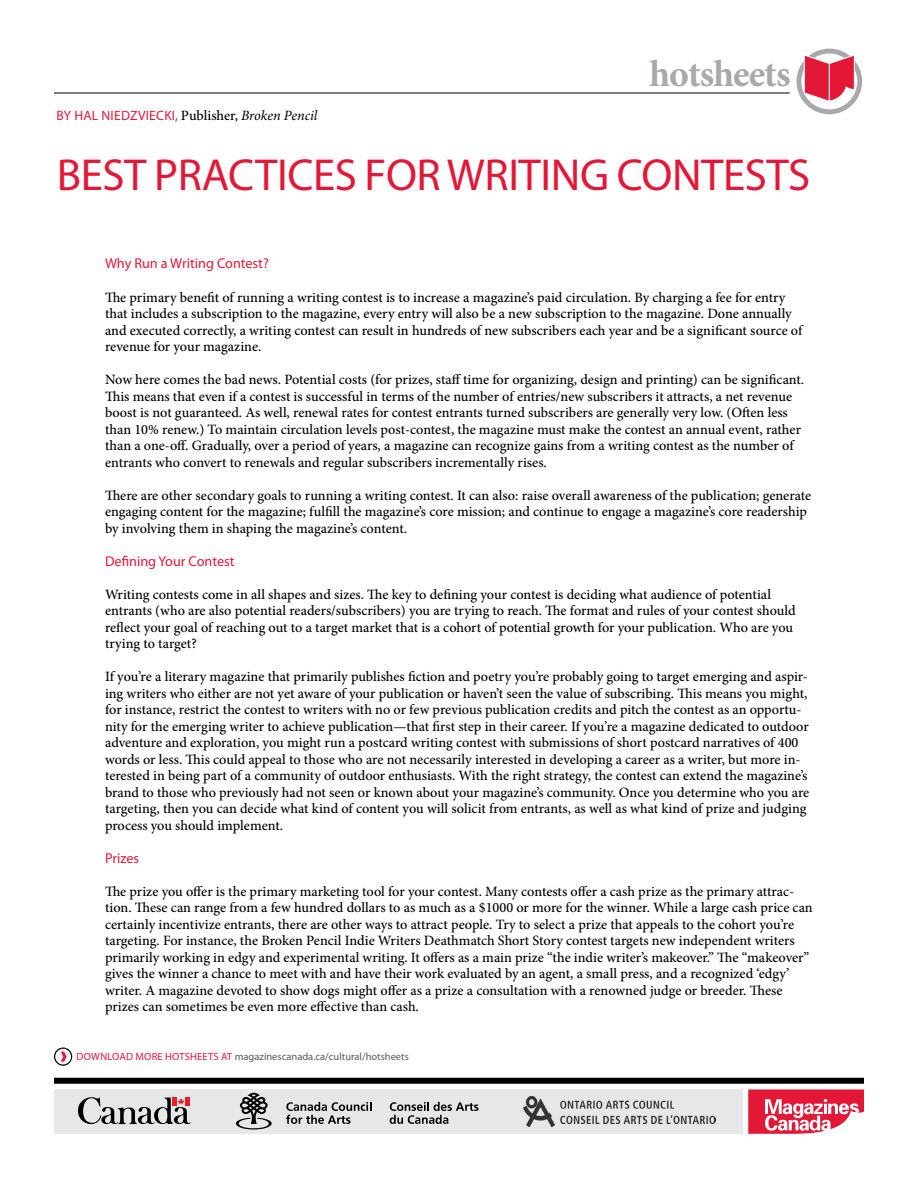
<style>
.page{position:relative;width:918px;height:1188px;background:#fff}
.page>*{position:absolute;margin:0;border:0;box-sizing:border-box;transform-origin:0 0}
.t1{font:45px "Myriad Pro";letter-spacing:-.01em;color:#e31837}
.t2{font:700 37.65px "Minion Pro";letter-spacing:-.025em;color:#a7a9ac}
.t3{font:500 14.25px/16.5px "Minion Pro";color:#000}
.t4{font:14.25px "Myriad Pro";color:#e31837}
.t5{font:13.5px "Myriad Pro";letter-spacing:.02em;color:#e31837}
.t6{font:10.5px "Myriad Pro";letter-spacing:.02em;color:#58595b}
.s1{font-family:"Minion Pro";font-weight:500;font-size:14.25px;color:#000}
.s2{font-family:"Minion Pro";font-style:italic;font-size:14.25px;color:#000}
.s3{color:#e31837}
</style>
<div class="page">
<div style="left:796px;top:49px;width:66px;height:65px;border:5px solid #a7a9ac;border-radius:50%"></div>
<svg style="left:803px;top:54px;width:52px;height:48px"></svg>
<svg style="left:748px;top:1089px;width:116px;height:45px"></svg>
<div style="left:54px;top:1089px;width:689px;height:45px;background:#e6e7e8"></div>
<img style="left:524px;top:1097px;width:192px;height:29px">
<svg style="left:78px;top:1097px;width:113px;height:27px"></svg>
<svg style="left:236px;top:1093px;width:36px;height:36px"></svg>
<svg style="left:286px;top:1102px;width:85px;height:22px"></svg>
<svg style="left:390px;top:1102px;width:89px;height:22px"></svg>
<div style="left:54px;top:1078px;width:810px;height:6px;background:#000"></div>
<hr style="left:54px;top:93px;width:736px;height:1px;background:#000">
<svg style="left:55px;top:1048px;width:17px;height:17px"></svg>
<div style="left:54px;top:1048px;width:18px;height:18px;border:1px solid #000;border-radius:50%"></div>
<svg style="left:61px;top:1052px;width:6px;height:10px"></svg>
<p class="t5" style="left:57px;top:107px;width:262px">By H al N iedzviecki, <span class="s1">Publisher,</span> <span class="s2">Broken Pencil</span></p>
<h2 class="t2" style="left:649px;top:47px;width:143px">hotsheets</h2>
<h1 class="t1" style="left:57px;top:147px;width:755px">Best Practices for writing contests</h1>
<p class="t4" style="left:105px;top:255px;width:165px">Why Run a Writing Contest?</p>
<p class="t3" style="left:105px;top:289px;width:699px">The primary benefit of running a writing contest is to increase a magazine’s paid circulation. By charging a fee for entry that includes a subscription to the magazine, every entry will also be a new subscription to the magazine. Done annually and executed correctly, a writing contest can result in hundreds of new subscribers each year and be a significant source of revenue for your magazine.</p>
<p class="t3" style="left:105px;top:371px;width:701px">Now here comes the bad news. Potential costs (for prizes, staff time for organizing, design and printing) can be significant.<br>This means that even if a contest is successful in terms of the number of entries/new subscribers it attracts, a net revenue boost is not guaranteed. As well, renewal rates for contest entrants turned subscribers are generally very low. (Often less than 10% renew.) To maintain circulation levels post-contest, the magazine must make the contest an annual event, rather than a one-off. Gradually, over a period of years, a magazine can recognize gains from a writing contest as the number of entrants who convert to renewals and regular subscribers incrementally rises.</p>
<p class="t3" style="left:105px;top:487px;width:708px">There are other secondary goals to running a writing contest. It can also: raise overall awareness of the publication; generate engaging content for the magazine; fulfill the magazine’s core mission; and continue to engage a magazine’s core readership by involving them in shaping the magazine’s content.</p>
<p class="t4" style="left:105px;top:552px;width:131px">Defining Your Contest</p>
<p class="t3" style="left:105px;top:586px;width:692px">Writing contests come in all shapes and sizes. The key to defining your contest is deciding what audience of potential entrants (who are also potential readers/subscribers) you are trying to reach. The format and rules of your contest should reflect your goal of reaching out to a target market that is a cohort of potential growth for your publication. Who are you trying to target?</p>
<p class="t3" style="left:105px;top:668px;width:706px">If you’re a literary magazine that primarily publishes fiction and poetry you’re probably going to target emerging and aspir&shy;ing writers who either are not yet aware of your publication or haven’t seen the value of subscribing. This means you might, for instance, restrict the contest to writers with no or few previous publication credits and pitch the contest as an opportu&shy;nity for the emerging writer to achieve publication—that first step in their career. If you’re a magazine dedicated to outdoor adventure and exploration, you might run a postcard writing contest with submissions of short postcard narratives of 400 words or less. This could appeal to those who are not necessarily interested in developing a career as a writer, but more in&shy;terested in being part of a community of outdoor enthusiasts. With the right strategy, the contest can extend the magazine’s brand to those who previously had not seen or known about your magazine’s community. Once you determine who you are targeting, then you can decide what kind of content you will solicit from entrants, as well as what kind of prize and judging process you should implement.</p>
<p class="t4" style="left:105px;top:849px;width:36px">Prizes</p>
<p class="t3" style="left:105px;top:883px;width:709px">The prize you offer is the primary marketing tool for your contest. Many contests offer a cash prize as the primary attrac&shy;tion. These can range from a few hundred dollars to as much as a $1000 or more for the winner. While a large cash price can certainly incentivize entrants, there are other ways to attract people. Try to select a prize that appeals to the cohort you’re targeting. For instance, the Broken Pencil Indie Writers Deathmatch Short Story contest targets new independent writers primarily working in edgy and experimental writing. It offers as a main prize “the indie writer’s makeover.” The “makeover” gives the winner a chance to meet with and have their work evaluated by an agent, a small press, and a recognized ‘edgy’ writer. A magazine devoted to show dogs might offer as a prize a consultation with a renowned judge or breeder. These prizes can sometimes be even more effective than cash.</p>
<p class="t6" style="left:77px;top:1050px;width:334px"><span class="s3">download more hotsheets at</span> magazinescanada.ca/cultural/hotsheets</p>
</div>
